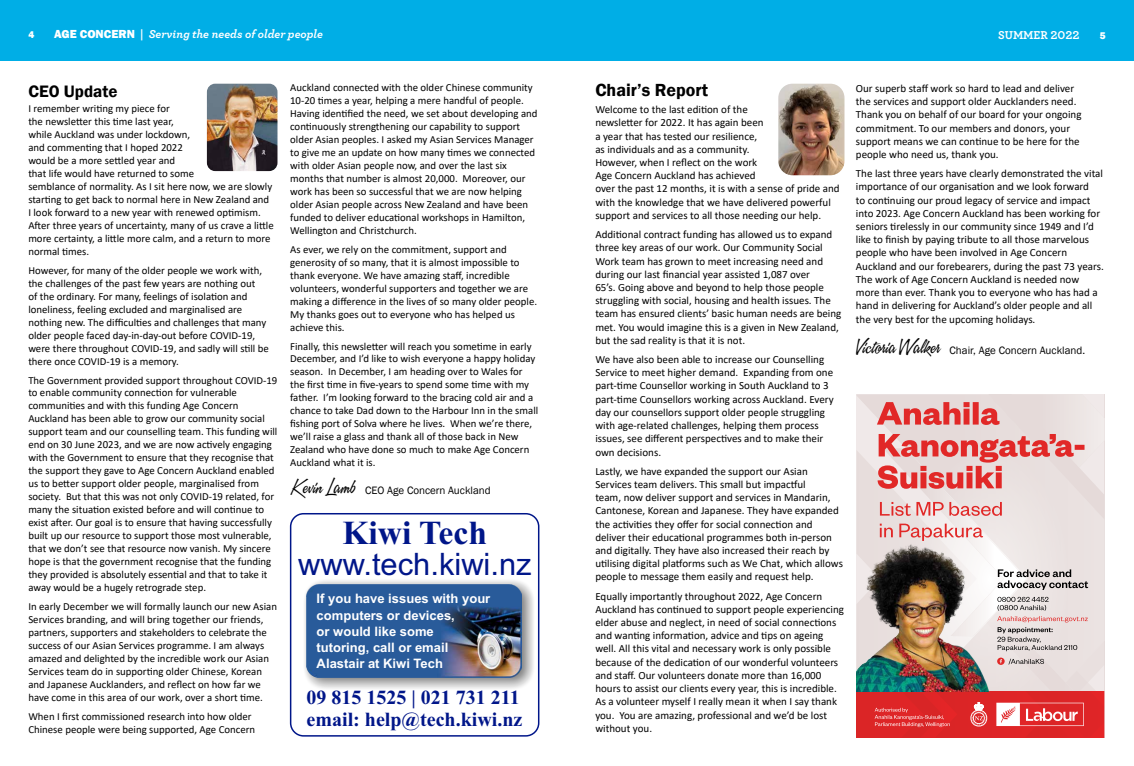
<style>
.page{position:relative;width:1134px;height:766px;background:#fff}
.page>*{position:absolute;margin:0;border:0;box-sizing:border-box;transform-origin:0 0}
.t1{font:700 33.5px "Times New Roman";color:#001689}
.t2{font:30.9px "Arial";color:#001689}
.t3{font:700 20px/22.2px "Times New Roman";color:#001689}
.t4{font:600 18px "Franklin Gothic";color:#000}
.t5{font:600 17px "Franklin Gothic";color:#000}
.t6{font:700 13px/16px "Arial";color:#fff}
.t7{font:italic 700 12px "Archer";color:#fff}
.t8{font:700 12px "Archer";color:#fff}
.t9{font:11px/13.2px "Calibri";color:#000}
.t10{font:11px "Franklin Gothic";color:#000}
.t11{font:10.8px/13px "Calibri";color:#000}
.t12{font:800 10px "Franklin Gothic";color:#fff}
.s1{font-family:"Franklin Gothic";font-weight:800;font-style:normal}
.s2{font-style:normal}
.s3{font-family:"A&S Speedway";font-size:18px}
</style>
<div class="page">
<div style="left:0;top:0;width:1134px;height:61px;background:#00aee6"></div>
<img style="left:207px;top:84px;width:70px;height:87px">
<img style="left:778px;top:84px;width:66px;height:91px">
<div style="left:290px;top:513px;width:249px;height:223px;border:2px solid #001689;border-radius:13px"></div>
<div style="left:297px;top:574px;width:243px;height:120px;background:#000;opacity:.49"></div>
<img style="left:307px;top:584px;width:215px;height:93px">
<svg style="left:856px;top:394px;width:248px;height:343px;background:#e3aead"></svg>
<img style="left:856px;top:539px;width:137px;height:152px">
<p class="t12" style="left:28px;top:28px;width:7px">4</p>
<p class="t7" style="left:54px;top:24px;width:270px"><span class="s1">AGE CONCERN</span> <span class="s2">|</span> Serving the needs of older people</p>
<p class="t8" style="left:998px;top:25px;width:83px">SUMMER 2022</p>
<p class="t12" style="left:1100px;top:29px;width:7px">5</p>
<h3 class="t5" style="left:28px;top:81px;width:91px">CEO Update</h3>
<h3 class="t4" style="left:595px;top:78px;width:114px">Chair’s Report</h3>
<p class="t11" style="left:290px;top:81px;width:249px">Auckland connected with the older Chinese community 10-20 times a year, helping a mere handful of people.<br>Having identified the need, we set about developing and continuously strengthening our capability to support older Asian peoples. I asked my Asian Services Manager to give me an update on how many times we connected with older Asian people now, and over the last six months that number is almost 20,000. Moreover, our work has been so successful that we are now helping older Asian people across New Zealand and have been funded to deliver educational workshops in Hamilton, Wellington and Christchurch.</p>
<p class="t11" style="left:290px;top:242px;width:248px">As ever, we rely on the commitment, support and generosity of so many, that it is almost impossible to thank everyone. We have amazing staff, incredible volunteers, wonderful supporters and together we are making a difference in the lives of so many older people.<br>My thanks goes out to everyone who has helped us achieve this.</p>
<p class="t11" style="left:290px;top:339px;width:250px">Finally, this newsletter will reach you sometime in early December, and I’d like to wish everyone a happy holiday season. In December, I am heading over to Wales for the first time in five-years to spend some time with my father. I’m looking forward to the bracing cold air and a chance to take Dad down to the Harbour Inn in the small fishing port of Solva where he lives. When we’re there, we’ll raise a glass and thank all of those back in New Zealand who have done so much to make Age Concern Auckland what it is.</p>
<p class="t11" style="left:28px;top:102px;width:247px">I remember writing my piece for<br>the newsletter this time last year,<br>while Auckland was under lockdown,<br>and commenting that I hoped 2022<br>would be a more settled year and<br>that life would have returned to some<br>semblance of normality. As I sit here now, we are slowly starting to get back to normal here in New Zealand and I look forward to a new year with renewed optimism.<br>After three years of uncertainty, many of us crave a little more certainty, a little more calm, and a return to more normal times.</p>
<p class="t11" style="left:28px;top:263px;width:242px">However, for many of the older people we work with, the challenges of the past few years are nothing out<br>of the ordinary. For many, feelings of isolation and loneliness, feeling excluded and marginalised are nothing new. The difficulties and challenges that many older people faced day-in-day-out before COVID-19, were there throughout COVID-19, and sadly will still be there once COVID-19 is a memory.</p>
<p class="t11" style="left:28px;top:373px;width:251px">The Government provided support throughout COVID-19 to enable community connection for vulnerable communities and with this funding Age Concern Auckland has been able to grow our community social support team and our counselling team. This funding will end on 30 June 2023, and we are now actively engaging with the Government to ensure that they recognise that the support they gave to Age Concern Auckland enabled us to better support older people, marginalised from society. But that this was not only COVID-19 related, for many the situation existed before and will continue to exist after. Our goal is to ensure that having successfully built up our resource to support those most vulnerable, that we don’t see that resource now vanish. My sincere hope is that the government recognise that the funding they provided is absolutely essential and that to take it away would be a hugely retrograde step.</p>
<p class="t11" style="left:28px;top:599px;width:250px">In early December we will formally launch our new Asian Services branding, and will bring together our friends, partners, supporters and stakeholders to celebrate the success of our Asian Services programme. I am always amazed and delighted by the incredible work our Asian Services team do in supporting older Chinese, Korean and Japanese Aucklanders, and reflect on how far we have come in this area of our work, over a short time.</p>
<p class="t11" style="left:28px;top:709px;width:228px">When I first commissioned research into how older<br>Chinese people were being supported, Age Concern</p>
<p class="t9" style="left:595px;top:103px;width:246px">Welcome to the last edition of the<br>newsletter for 2022. It has again been<br>a year that has tested our resilience,<br>as individuals and as a community.<br>However, when I reflect on the work<br>Age Concern Auckland has achieved<br>over the past 12 months, it is with a sense of pride and with the knowledge that we have delivered powerful support and services to all those needing our help.</p>
<p class="t9" style="left:595px;top:227px;width:248px">Additional contract funding has allowed us to expand three key areas of our work. Our Community Social Work team has grown to meet increasing need and during our last financial year assisted 1,087 over<br>65’s. Going above and beyond to help those people struggling with social, housing and health issues. The team has ensured clients’ basic human needs are being met. You would imagine this is a given in New Zealand, but the sad reality is that it is not.</p>
<p class="t9" style="left:595px;top:352px;width:240px">We have also been able to increase our Counselling Service to meet higher demand. Expanding from one part-time Counsellor working in South Auckland to 3 part-time Counsellors working across Auckland. Every day our counsellors support older people struggling with age-related challenges, helping them process issues, see different perspectives and to make their own decisions.</p>
<p class="t9" style="left:595px;top:464px;width:249px">Lastly, we have expanded the support our Asian Services team delivers. This small but impactful<br>team, now deliver support and services in Mandarin, Cantonese, Korean and Japanese. They have expanded the activities they offer for social connection and deliver their educational programmes both in-person and digitally. They have also increased their reach by utilising digital platforms such as We Chat, which allows people to message them easily and request help.</p>
<p class="t9" style="left:595px;top:589px;width:250px">Equally importantly throughout 2022, Age Concern Auckland has continued to support people experiencing elder abuse and neglect, in need of social connections and wanting information, advice and tips on ageing well. All this vital and necessary work is only possible because of the dedication of our wonderful volunteers and staff. Our volunteers donate more than 16,000 hours to assist our clients every year, this is incredible.<br>As a volunteer myself I really mean it when I say thank you. You are amazing, professional and we’d be lost without you.</p>
<p class="t10" style="left:290px;top:483px;width:202px"><span class="s3">Kevin Lamb</span> CEO Age Concern Auckland</p>
<h1 class="t1" style="left:342px;top:509px;width:146px">Kiwi Tech</h1>
<h2 class="t2" style="left:298px;top:543px;width:235px">www.tech.kiwi.nz</h2>
<p class="t6" style="left:317px;top:591px;width:175px">If you have issues with your computers or devices,<br>or would like some<br>tutoring, call or email<br>Alastair at Kiwi Tech</p>
<h3 class="t3" style="left:307px;top:685px;width:217px">09 815 1525 | 021 731 211 email: help@tech.kiwi.nz</h3>
<p class="t9" style="left:856px;top:81px;width:227px">Our superb staff work so hard to lead and deliver the services and support older Aucklanders need.<br>Thank you on behalf of our board for your ongoing commitment. To our members and donors, your support means we can continue to be here for the people who need us, thank you.</p>
<p class="t9" style="left:856px;top:167px;width:249px">The last three years have clearly demonstrated the vital importance of our organisation and we look forward<br>to continuing our proud legacy of service and impact into 2023. Age Concern Auckland has been working for seniors tirelessly in our community since 1949 and I’d like to finish by paying tribute to all those marvelous people who have been involved in Age Concern Auckland and our forebearers, during the past 73 years.<br>The work of Age Concern Auckland is needed now more than ever. Thank you to everyone who has had a hand in delivering for Auckland’s older people and all the very best for the upcoming holidays.</p>
<p class="t10" style="left:856px;top:344px;width:231px"><span class="s3">Victoria Walker</span> Chair, Age Concern Auckland.</p>
</div>
